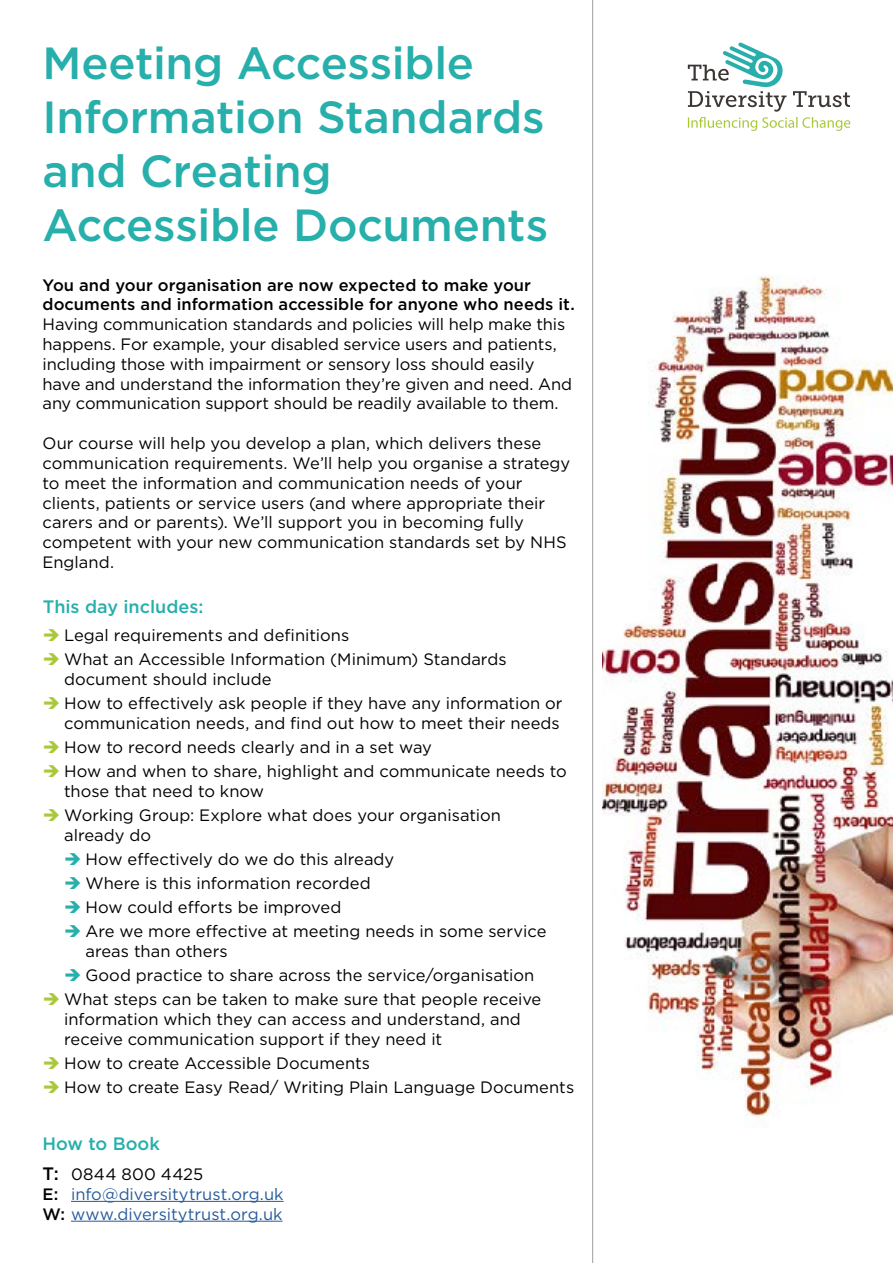
<style>
.page{position:relative;width:893px;height:1263px;background:#fff}
.page>*{position:absolute;margin:0;border:0;box-sizing:border-box;transform-origin:0 0}
.t1{font:500 45px/54px "Gotham";letter-spacing:-.005em;color:#27afab}
.t2{font:500 18px "Gotham";color:#27afab}
.t3{font:16.5px/19.8px "Gotham";color:#000}
.t4{font:500 16.5px/19.8px "Gotham";letter-spacing:.005em;color:#000}
.t5{font:16.5px/19.8px "Gotham";color:#275b9b}
.s1{font-weight:500;font-size:18px;color:#000}
.s2{color:#000}
.s3{font-weight:500;color:#000}
</style>
<div class="page">
<hr style="left:71px;top:1201px;width:213px;height:1px;background:#275b9b">
<hr style="left:71px;top:1221px;width:212px;height:1px;background:#275b9b">
<svg style="left:723px;top:43px;width:60px;height:44px"></svg>
<img style="left:688px;top:117px;width:162px;height:14px">
<img style="left:688px;top:65px;width:41px;height:16px">
<img style="left:688px;top:91px;width:162px;height:16px">
<img style="left:603px;top:275px;width:290px;height:849px">
<hr style="left:592px;top:0;width:1px;height:1263px;background:#9f9f9f">
<h1 class="t1" style="left:43px;top:35px;width:507px">Meeting Accessible<br>Information Standards and Creating<br>Accessible Documents</h1>
<p class="t4" style="left:43px;top:275px;width:534px">You and your organisation are now expected to make your documents and information accessible for anyone who needs it.</p>
<p class="t3" style="left:43px;top:314px;width:531px">Having communication standards and policies will help make this happens. For example, your disabled service users and patients, including those with impairment or sensory loss should easily have and understand the information they’re given and need. And any communication support should be readily available to them.</p>
<p class="t3" style="left:43px;top:433px;width:529px">Our course will help you develop a plan, which delivers these communication requirements. We’ll help you organise a strategy to meet the information and communication needs of your clients, patients or service users (and where appropriate their carers and or parents). We’ll support you in becoming fully competent with your new communication standards set by NHS England.</p>
<p class="t2" style="left:43px;top:595px;width:162px">This day includes:</p>
<p class="t3" style="left:64px;top:623px;width:444px;line-height:24px">Legal requirements and definitions<br>What an Accessible Information (Minimum) Standards</p>
<p class="t3" style="left:64px;top:667px;width:500px;line-height:24px">document should include<br>How to effectively ask people if they have any information or</p>
<p class="t3" style="left:64px;top:711px;width:504px;line-height:24px">communication needs, and find out how to meet their needs<br>How to record needs clearly and in a set way<br>How and when to share, highlight and communicate needs to</p>
<p class="t3" style="left:64px;top:779px;width:438px;line-height:24px">those that need to know<br>Working Group: Explore what does your organisation</p>
<p class="t3" style="left:85px;top:822px;width:463px;line-height:24px;text-indent:-21px">already do<br>How effectively do we do this already<br>Where is this information recorded<br>How could efforts be improved<br>Are we more effective at meeting needs in some service</p>
<p class="t3" style="left:85px;top:941px;width:144px">areas than others</p>
<p class="t3" style="left:85px;top:965px;width:451px">Good practice to share across the service/organisation</p>
<p class="t3" style="left:64px;top:989px;width:479px">What steps can be taken to make sure that people receive</p>
<p class="t3" style="left:64px;top:1009px;width:458px">information which they can access and understand, and receive communication support if they need it</p>
<p class="t3" style="left:64px;top:1050px;width:512px;line-height:24px">How to create Accessible Documents<br>How to create Easy Read/ Writing Plain Language Documents</p>
<p class="t2" style="left:43px;top:1132px;width:119px">How to Book</p>
<p class="t5" style="left:43px;top:1164px;width:243px"><span class="s1">T:</span> <span class="s2">0844 800 4425<br></span><span class="s3">E:</span> info@diversitytrust.org.uk<br><span class="s3">W:</span> www.diversitytrust.org.uk</p>
</div>
